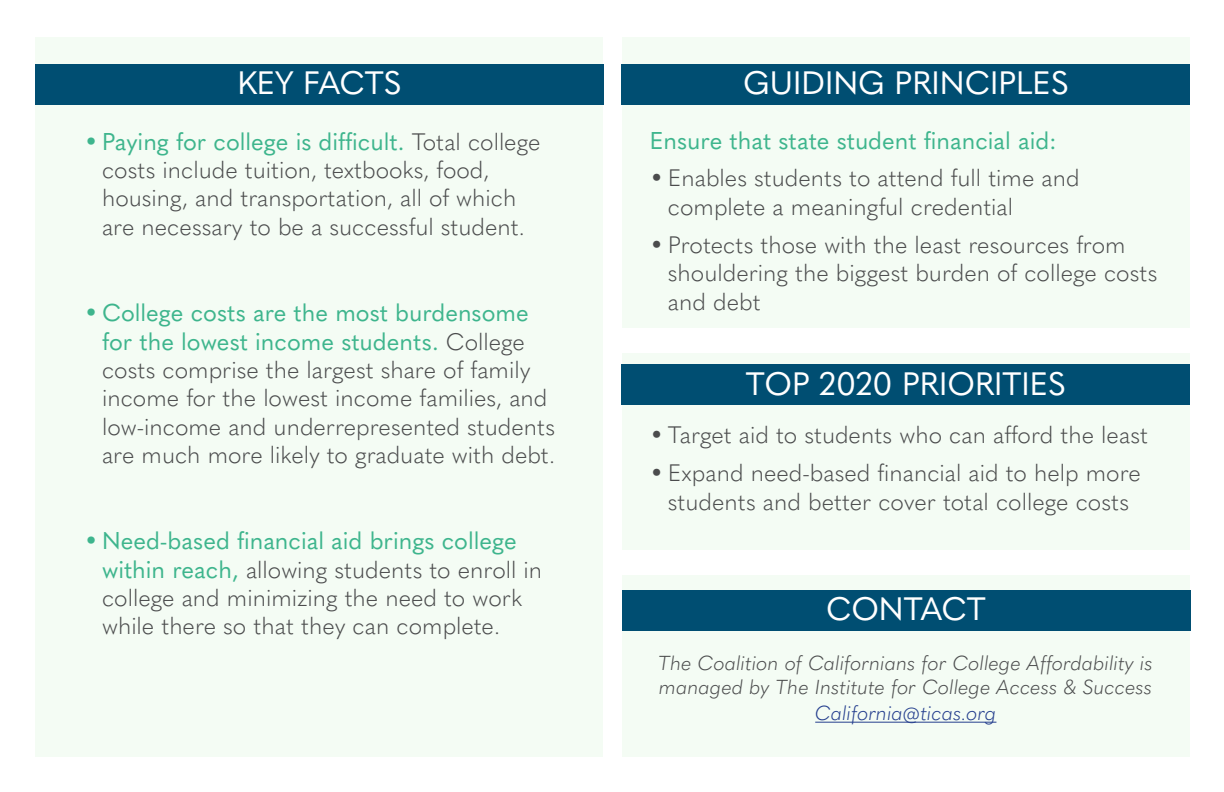
<style>
.page{position:relative;width:1224px;height:792px;background:#fff}
.page>*{position:absolute;margin:0;border:0;box-sizing:border-box;transform-origin:0 0}
.t1{font:32px "Quasimoda";color:#fff}
.t2{font:24px/28.8px "Quasimoda";color:#3eb58d;text-align:center}
.t3{font:300 23.6px/28.2px "Quasimoda";color:#4b4c4d}
.t4{font:italic 300 20px/24px "Quasimoda";color:#4b4c4d}
.t5{font:italic 300 20px "Quasimoda";color:#253f8e}
.s1{font-weight:300;font-size:23.6px;color:#4b4c4d}
.s2{font-weight:400;font-size:24px;color:#3eb58d}
</style>
<div class="page">
<div style="left:36px;top:37px;width:1154px;height:719px;background:#f2fcf2"></div>
<div style="left:604px;top:0;width:18px;height:792px;background:#fff"></div>
<hr style="left:815px;top:722px;width:181px;height:1px;background:#253f8e">
<div style="left:36px;top:64px;width:568px;height:40px;background:#004e72"></div>
<div style="left:622px;top:64px;width:568px;height:40px;background:#004e72"></div>
<div style="left:622px;top:364px;width:568px;height:41px;background:#004e72"></div>
<div style="left:622px;top:590px;width:568px;height:40px;background:#004e72"></div>
<div style="left:622px;top:328px;width:568px;height:24px;background:#fff"></div>
<div style="left:622px;top:550px;width:569px;height:24px;background:#fff"></div>
<p class="t1" style="left:237px;top:59px;width:166px">KEY FACTS</p>
<p class="t1" style="left:743px;top:59px;width:327px">GUIDING PRINCIPLES</p>
<p class="t2" style="left:84px;top:125px;width:458px">• Paying for college is difficult. <span class="s1">Total college</span></p>
<p class="t3" style="left:102px;top:154px;width:424px">costs include tuition, textbooks, food, housing, and transportation, all of which are necessary to be a successful student.</p>
<p class="t2" style="left:84px;top:297px;width:446px">• College costs are the most burdensome for the lowest income students. <span class="s1">College</span></p>
<p class="t3" style="left:102px;top:354px;width:455px">costs comprise the largest share of family income for the lowest income families, and low-income and underrepresented students are much more likely to graduate with debt.</p>
<p class="t2" style="left:84px;top:525px;width:434px">• Need-based financial aid brings college</p>
<p class="t3" style="left:102px;top:554px;width:442px"><span class="s2">within reach,</span> allowing students to enroll in college and minimizing the need to work while there so that they can complete.</p>
<p class="t2" style="left:650px;top:125px;width:408px">Ensure that state student financial aid:</p>
<p class="t3" style="left:668px;top:162px;width:413px;line-height:28.8px;text-indent:-18px">• Enables students to attend full time and complete a meaningful credential</p>
<p class="t3" style="left:668px;top:228px;width:491px;line-height:28.8px;text-indent:-18px">• Protects those with the least resources from shouldering the biggest burden of college costs and debt</p>
<p class="t1" style="left:746px;top:359px;width:322px">TOP 2020 PRIORITIES</p>
<p class="t3" style="left:650px;top:419px;width:500px">• Target aid to students who can afford the least</p>
<p class="t3" style="left:650px;top:457px;width:492px;line-height:28.8px;text-align:center">• Expand need-based financial aid to help more students and better cover total college costs</p>
<p class="t1" style="left:826px;top:585px;width:161px">CONTACT</p>
<p class="t4" style="left:659px;top:649px;width:496px">The Coalition of Californians for College Affordability is managed by The Institute for College Access &amp; Success</p>
<p class="t5" style="left:815px;top:698px;width:183px">California@ticas.org</p>
</div>
